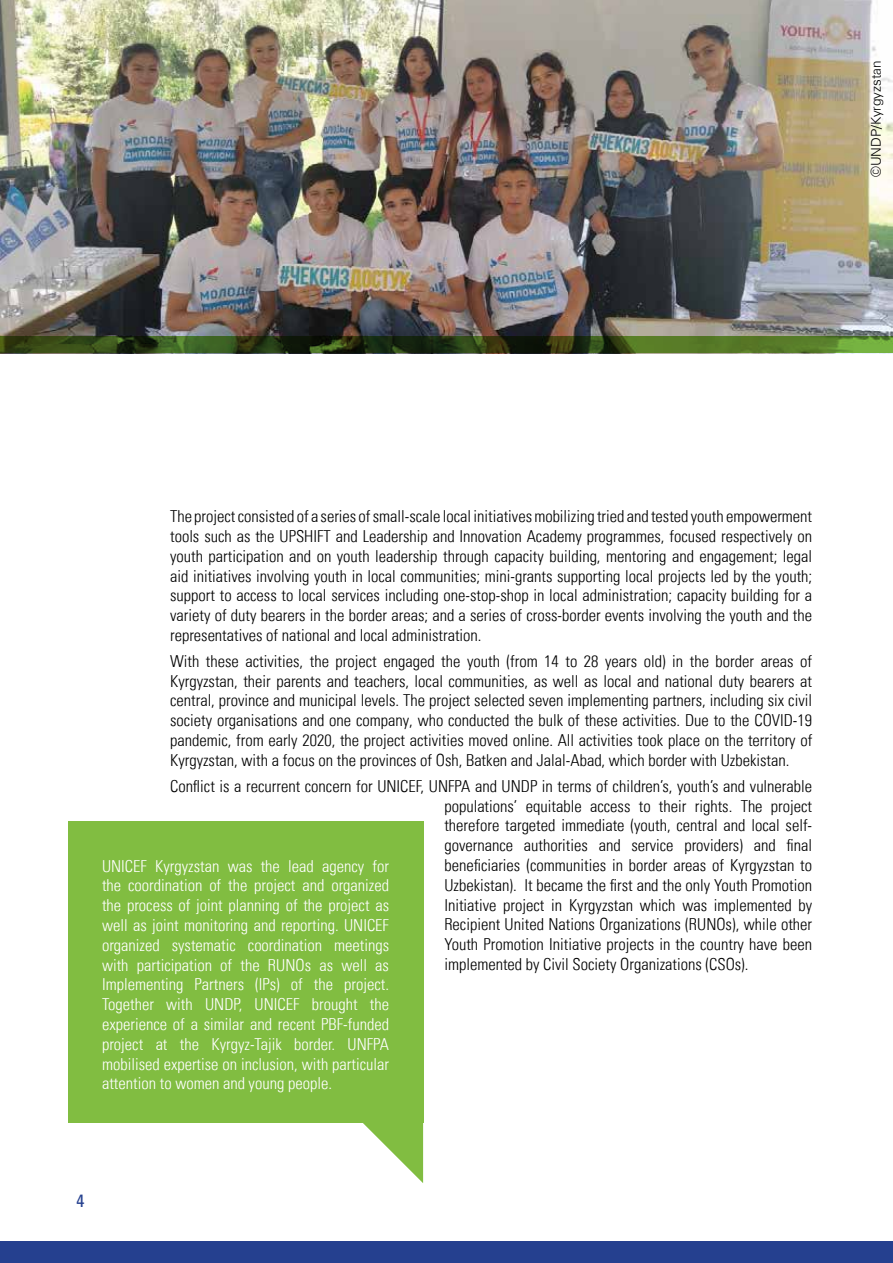
<style>
.page{position:relative;width:893px;height:1263px;background:#fff}
.page>*{position:absolute;margin:0;border:0;box-sizing:border-box;transform-origin:0 0}
.t1{font:condensed 18px "Univers LTCYR 57";color:#25408f}
.t2{font:16.5px/19.8px "Univers LTCYR 47 Light Cond";color:#000;text-align:justify}
.t3{font:16.5px/19.8px "Univers LTCYR 47 Light Cond";color:#fff;text-align:justify}
.t4{font:300 13.5px "Univers LTCYR 45";color:#000}
</style>
<div class="page">
<div style="left:0;top:1242px;width:893px;height:21px;background:#25408f"></div>
<img style="left:0;top:0;width:893px;height:336px">
<svg style="left:0;top:336px;width:893px;height:17px;background:#38501b"></svg>
<svg style="left:363px;top:1123px;width:60px;height:60px"></svg>
<div style="left:68px;top:821px;width:355px;height:302px;background:#81bd41"></div>
<p class="t4" style="left:867px;top:177px;width:118px;rotate:-90deg">©UNDP/Kyrgyzstan</p>
<p class="t2" style="left:170px;top:506px;width:644px">The project consisted of a series of small-scale local initiatives mobilizing tried and tested youth empowerment tools such as the UPSHIFT and Leadership and Innovation Academy programmes, focused respectively on youth participation and on youth leadership through capacity building, mentoring and engagement; legal aid initiatives involving youth in local communities; mini-grants supporting local projects led by the youth; support to access to local services including one-stop-shop in local administration; capacity building for a variety of duty bearers in the border areas; and a series of cross-border events involving the youth and the representatives of national and local administration.</p>
<p class="t2" style="left:170px;top:650px;width:644px">With these activities, the project engaged the youth (from 14 to 28 years old) in the border areas of Kyrgyzstan, their parents and teachers, local communities, as well as local and national duty bearers at central, province and municipal levels. The project selected seven implementing partners, including six civil society organisations and one company, who conducted the bulk of these activities. Due to the COVID-19 pandemic, from early 2020, the project activities moved online. All activities took place on the territory of Kyrgyzstan, with a focus on the provinces of Osh, Batken and Jalal-Abad, which border with Uzbekistan.</p>
<p class="t2" style="left:444px;top:775px;width:369px;text-indent:-274px">Conflict is a recurrent concern for UNICEF, UNFPA and UNDP in terms of children’s, youth’s and vulnerable populations’ equitable access to their rights. The project therefore targeted immediate (youth, central and local self&shy;governance authorities and service providers) and final beneficiaries (communities in border areas of Kyrgyzstan to Uzbekistan). It became the first and the only Youth Promotion Initiative project in Kyrgyzstan which was implemented by Recipient United Nations Organizations (RUNOs), while other Youth Promotion Initiative projects in the country have been implemented by Civil Society Organizations (CSOs).</p>
<p class="t3" style="left:102px;top:855px;width:289px">UNICEF Kyrgyzstan was the lead agency for the coordination of the project and organized the process of joint planning of the project as well as joint monitoring and reporting. UNICEF organized systematic coordination meetings with participation of the RUNOs as well as Implementing Partners (IPs) of the project.<br>Together with UNDP, UNICEF brought the experience of a similar and recent PBF-funded project at the Kyrgyz-Tajik border. UNFPA mobilised expertise on inclusion, with particular attention to women and young people.</p>
<p class="t1" style="left:77px;top:1189px;width:9px">4</p>
</div>
